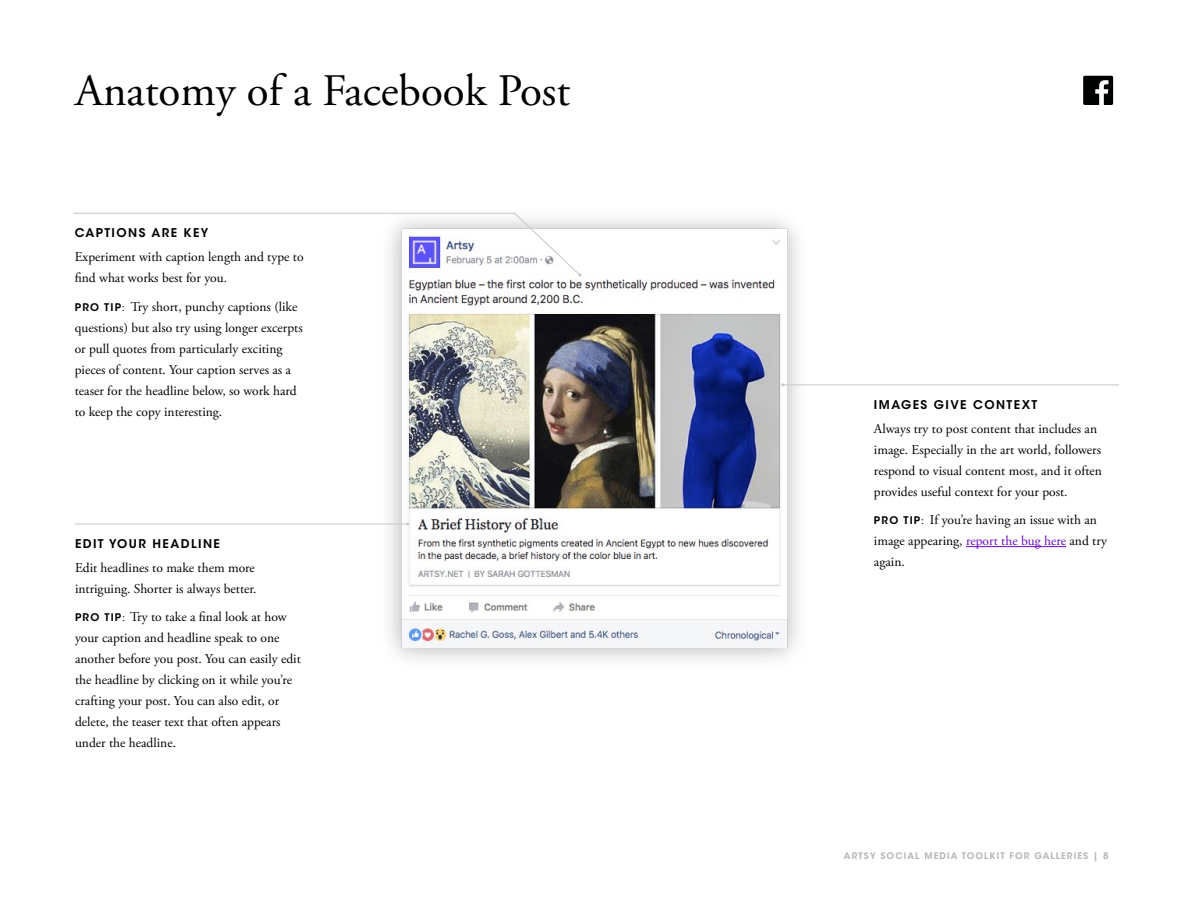
<style>
.page{position:relative;width:1188px;height:918px;background:#fff}
.page>*{position:absolute;margin:0;border:0;box-sizing:border-box;transform-origin:0 0}
.t1{font:45px "Adobe Garamond Pro";color:#000}
.t2{font:13.5px/21px "Adobe Garamond Pro";color:#000}
.t3{font:600 12px "ITC Avant Garde Std";letter-spacing:.12em;color:#000}
.t4{font:600 9px "ITC Avant Garde Std";letter-spacing:.12em;color:#b1b4b6}
.s1{font-family:"ITC Avant Garde Std";font-weight:600;font-size:10.5px}
.s2{font-family:"Myriad Pro";font-size:10.5px}
.s3{color:#6a0bc1}
</style>
<div class="page">
<img style="left:370px;top:212px;width:448px;height:448px">
<hr style="left:966px;top:546px;width:100px;height:1px;background:#6a0bc1">
<hr style="left:75px;top:524px;width:333px;height:1px;background:#c4c6c8">
<hr style="left:783px;top:385px;width:336px;height:1px;background:#c4c6c8">
<svg style="left:73px;top:213px;width:508px;height:64px"></svg>
<div style="left:1083px;top:76px;width:30px;height:29px;background:#000101;border-radius:2px"></div>
<svg style="left:1095px;top:80px;width:13px;height:25px"></svg>
<h1 class="t1" style="left:75px;top:63px;width:497px">Anatomy of a Facebook Post</h1>
<p class="t3" style="left:75px;top:226px;width:135px">CAPTIONS ARE KEY</p>
<p class="t2" style="left:75px;top:247px;width:230px">Experiment with caption length and type to find what works best for you.</p>
<p class="t2" style="left:75px;top:297px;width:230px"><span class="s1">PRO TIP</span><span class="s2">:</span> Try short, punchy captions (like questions) but also try using longer excerpts or pull quotes from particularly exciting pieces of content. Your caption serves as a teaser for the headline below, so work hard to keep the copy interesting.</p>
<p class="t3" style="left:75px;top:536px;width:146px">EDIT YOUR HEADLINE</p>
<p class="t2" style="left:75px;top:558px;width:183px">Edit headlines to make them more intriguing. Shorter is always better.</p>
<p class="t2" style="left:75px;top:607px;width:227px"><span class="s1">PRO TIP</span><span class="s2">:</span> Try to take a final look at how your caption and headline speak to one another before you post. You can easily edit the headline by clicking on it while you’re crafting your post. You can also edit, or delete, the teaser text that often appears under the headline.</p>
<p class="t3" style="left:874px;top:397px;width:165px">IMAGES GIVE CONTEXT</p>
<p class="t2" style="left:874px;top:418px;width:230px">Always try to post content that includes an image. Especially in the art world, followers respond to visual content most, and it often provides useful context for your post.</p>
<p class="t2" style="left:874px;top:510px;width:235px"><span class="s1">PRO TIP</span><span class="s2">:</span> If you’re having an issue with an image appearing, <span class="s3">report the bug here</span> and try again.</p>
<p class="t4" style="left:844px;top:850px;width:266px">ARTSY SOCIAL MEDIA TOOLKIT FOR GALLERIES | 8</p>
</div>
